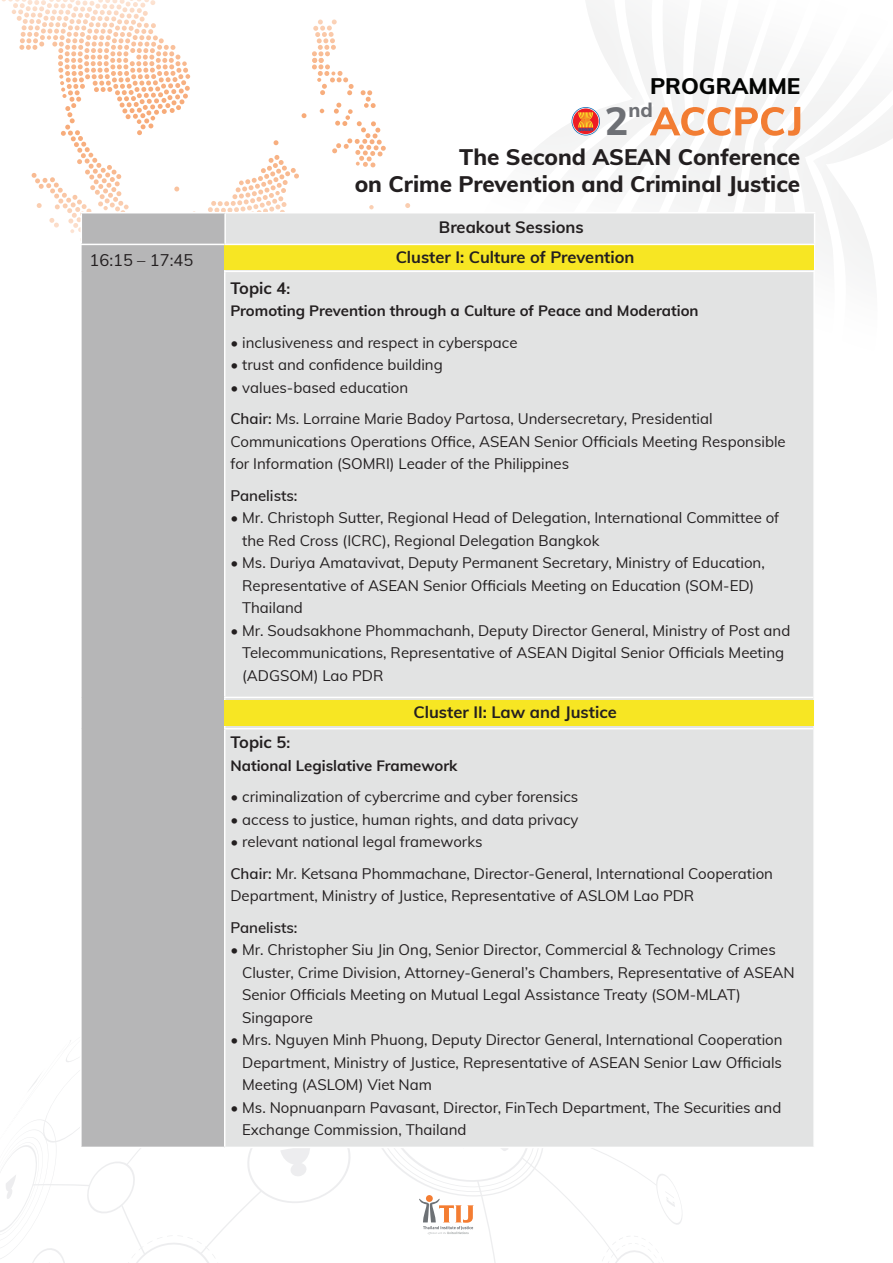
<style>
.page{position:relative;width:893px;height:1263px;background:#fff}
.page>*{position:absolute;margin:0;border:0;box-sizing:border-box;transform-origin:0 0}
.t1{font:800 39.3px "Muli";color:#6e7075}
.t2{font:800 22.5px "Muli";color:#231f20}
.t3{font:800 22.5px "Muli";color:#040503}
.t4{font:800 19.65px "Muli";color:#6e7075}
.t5{font:700 16.5px "Muli";color:#231f20}
.t6{font:16.5px "Muli";color:#231f20}
.t7{font:15px/22.5px "Muli";color:#231f20}
.t8{font:700 15px "Muli";color:#231f20}
.t9{font:600 15px "Muli";color:#231f20}
.s1{font-size:15px}
.s2{font-weight:600}
</style>
<div class="page">
<svg style="left:549px;top:1px;width:96px;height:175px"></svg>
<svg style="left:0;top:1040px;width:682px;height:223px"></svg>
<svg style="left:572px;top:107px;width:28px;height:28px"></svg>
<svg style="left:572px;top:108px;width:27px;height:27px"></svg>
<svg style="left:573px;top:108px;width:26px;height:26px"></svg>
<svg style="left:578px;top:112px;width:15px;height:19px"></svg>
<svg style="left:650px;top:30px;width:243px;height:236px"></svg>
<div style="left:81px;top:244px;width:144px;height:903px;background:#b6b6b7"></div>
<div style="left:225px;top:272px;width:588px;height:875px;background:#e2e3e3"></div>
<hr style="left:80px;top:1147px;width:145px;height:1px;background:#fff">
<hr style="left:224px;top:272px;width:1px;height:425px;background:#fff">
<hr style="left:224px;top:698px;width:1px;height:30px;background:#fff">
<hr style="left:224px;top:729px;width:1px;height:418px;background:#fff">
<hr style="left:224px;top:697px;width:589px;height:1px;background:#fff">
<hr style="left:224px;top:728px;width:589px;height:1px;background:#fff">
<hr style="left:225px;top:1147px;width:590px;height:1px;background:#fff">
<hr style="left:80px;top:271px;width:2px;height:426px;background:#fff">
<hr style="left:80px;top:697px;width:2px;height:32px;background:#fff">
<hr style="left:80px;top:729px;width:2px;height:418px;background:#fff">
<svg style="left:2px;top:0;width:547px;height:359px"></svg>
<hr style="left:224px;top:271px;width:591px;height:1px;background:#fff">
<hr style="left:813px;top:245px;width:2px;height:26px;background:#fff">
<div style="left:224px;top:244px;width:590px;height:26px;background:#f7e623"></div>
<div style="left:224px;top:700px;width:590px;height:25px;background:#f7e623"></div>
<div style="left:81px;top:213px;width:144px;height:31px;background:#b6b6b7"></div>
<div style="left:225px;top:213px;width:590px;height:31px;background:#e2e3e3"></div>
<hr style="left:81px;top:213px;width:1px;height:31px;background:#fff">
<hr style="left:81px;top:212px;width:143px;height:1px;background:#fff">
<hr style="left:81px;top:244px;width:143px;height:1px;background:#fff">
<hr style="left:224px;top:213px;width:2px;height:31px;background:#fff">
<hr style="left:224px;top:212px;width:591px;height:1px;background:#fff">
<hr style="left:224px;top:244px;width:591px;height:1px;background:#fff">
<hr style="left:814px;top:213px;width:1px;height:31px;background:#fff">
<p class="t6" style="left:90px;top:248px;width:105px">16:15 – 17:45</p>
<p class="t3" style="left:650px;top:70px;width:152px">PROGRAMME</p>
<h1 class="t1" style="left:605px;top:92px;width:25px">2</h1>
<h3 class="t4" style="left:629px;top:96px;width:26px">nd</h3>
<p class="t2" style="left:459px;top:140px;width:342px">The Second ASEAN Conference</p>
<p class="t2" style="left:355px;top:167px;width:447px">on Crime Prevention and Criminal Justice</p>
<p class="t5" style="left:439px;top:215px;width:146px">Breakout Sessions</p>
<p class="t5" style="left:396px;top:245px;width:240px">Cluster I: Culture of Prevention</p>
<p class="t5" style="left:230px;top:276px;width:61px">Topic 4<span class="s1">:</span></p>
<p class="t8" style="left:230px;top:300px;width:470px">Promoting Prevention through a Culture of Peace and Moderation</p>
<p class="t7" style="left:230px;top:331px;width:289px">• inclusiveness and respect in cyberspace</p>
<p class="t7" style="left:230px;top:353px;width:214px">• trust and confidence building</p>
<p class="t7" style="left:230px;top:376px;width:179px">• values-based education</p>
<p class="t7" style="left:230px;top:407px;width:484px"><span class="s2">Chair:</span> Ms. Lorraine Marie Badoy Partosa, Undersecretary, Presidential</p>
<p class="t7" style="left:230px;top:430px;width:557px">Communications Operations Office, ASEAN Senior Officials Meeting Responsible for Information (SOMRI) Leader of the Philippines</p>
<p class="t9" style="left:230px;top:485px;width:69px">Panelists:</p>
<p class="t7" style="left:230px;top:506px;width:550px">• Mr. Christoph Sutter, Regional Head of Delegation, International Committee of</p>
<p class="t7" style="left:242px;top:529px;width:359px">the Red Cross (ICRC), Regional Delegation Bangkok</p>
<p class="t7" style="left:230px;top:551px;width:536px">• Ms. Duriya Amatavivat, Deputy Permanent Secretary, Ministry of Education,</p>
<p class="t7" style="left:242px;top:574px;width:514px">Representative of ASEAN Senior Officials Meeting on Education (SOM-ED)</p>
<p class="t7" style="left:242px;top:596px;width:62px">Thailand</p>
<p class="t7" style="left:230px;top:619px;width:561px">• Mr. Soudsakhone Phommachanh, Deputy Director General, Ministry of Post and</p>
<p class="t7" style="left:242px;top:641px;width:544px">Telecommunications, Representative of ASEAN Digital Senior Officials Meeting</p>
<p class="t7" style="left:242px;top:664px;width:143px">(ADGSOM) Lao PDR</p>
<p class="t5" style="left:413px;top:700px;width:205px">Cluster II: Law and Justice</p>
<p class="t5" style="left:230px;top:730px;width:61px">Topic 5<span class="s1">:</span></p>
<p class="t8" style="left:230px;top:754px;width:229px">National Legislative Framework</p>
<p class="t7" style="left:230px;top:785px;width:349px">• criminalization of cybercrime and cyber forensics</p>
<p class="t7" style="left:230px;top:807px;width:350px">• access to justice, human rights, and data privacy</p>
<p class="t7" style="left:230px;top:830px;width:254px">• relevant national legal frameworks</p>
<p class="t7" style="left:230px;top:861px;width:544px"><span class="s2">Chair:</span> Mr. Ketsana Phommachane, Director-General, International Cooperation<br>Department, Ministry of Justice, Representative of ASLOM Lao PDR</p>
<p class="t9" style="left:230px;top:916px;width:69px">Panelists:</p>
<p class="t7" style="left:230px;top:938px;width:547px">• Mr. Christopher Siu Jin Ong, Senior Director, Commercial &amp; Technology Crimes</p>
<p class="t7" style="left:242px;top:960px;width:554px">Cluster, Crime Division, Attorney-General’s Chambers, Representative of ASEAN</p>
<p class="t7" style="left:242px;top:983px;width:500px">Senior Officials Meeting on Mutual Legal Assistance Treaty (SOM-MLAT)</p>
<p class="t7" style="left:242px;top:1005px;width:72px">Singapore</p>
<p class="t7" style="left:230px;top:1028px;width:554px">• Mrs. Nguyen Minh Phuong, Deputy Director General, International Cooperation</p>
<p class="t7" style="left:242px;top:1050px;width:541px">Department, Ministry of Justice, Representative of ASEAN Senior Law Officials</p>
<p class="t7" style="left:242px;top:1073px;width:191px">Meeting (ASLOM) Viet Nam</p>
<p class="t7" style="left:230px;top:1095px;width:552px">• Ms. Nopnuanparn Pavasant, Director, FinTech Department, The Securities and</p>
<p class="t7" style="left:242px;top:1118px;width:226px">Exchange Commission, Thailand</p>
</div>
